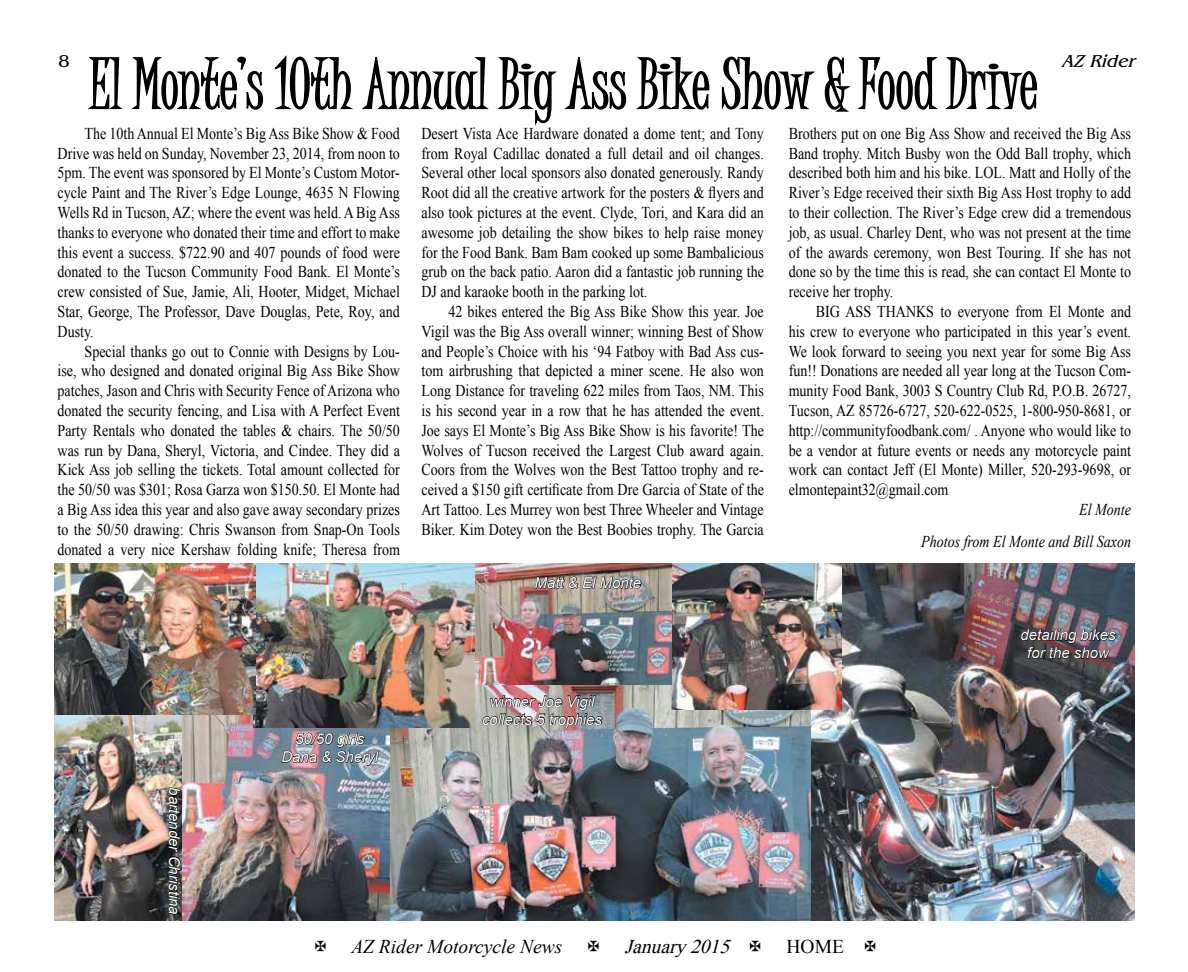
<style>
.page{position:relative;width:1188px;height:972px;background:#fff}
.page>*{position:absolute;margin:0;border:0;box-sizing:border-box;transform-origin:0 0}
.t1{font:67.8px "Juice ITC";color:#000;scale:.92 1}
.t2{font:italic 19.5px "Times New Roman";color:#000}
.t3{font:italic 19.5px "Times New Roman";color:#000}
.t4{font:19.5px "Times New Roman";color:#000}
.t5{font:italic 18px "Benguiat";color:#000}
.t6{font:18px "Benguiat";color:#000}
.t7{font:16.5px/19.8px "Times New Roman";color:#000;text-align:justify;scale:.85 1}
.t8{font:italic 16.5px/32.4px "Times New Roman";color:#000;text-align:right;scale:.85 1}
.t9{font:italic 15px/18px "Arial";color:#fff;text-align:center}
</style>
<div class="page">
<svg style="left:88px;top:57px;width:35px;height:53px"></svg>
<svg style="left:131px;top:55px;width:357px;height:55px"></svg>
<svg style="left:497px;top:57px;width:130px;height:69px"></svg>
<svg style="left:636px;top:57px;width:74px;height:53px"></svg>
<svg style="left:721px;top:56px;width:95px;height:54px"></svg>
<svg style="left:824px;top:56px;width:214px;height:56px"></svg>
<img style="left:810px;top:564px;width:324px;height:356px">
<img style="left:1021px;top:628px;width:95px;height:50px">
<img style="left:182px;top:714px;width:208px;height:206px">
<img style="left:390px;top:684px;width:420px;height:236px">
<img style="left:482px;top:684px;width:121px;height:44px">
<img style="left:671px;top:564px;width:171px;height:145px">
<img style="left:281px;top:732px;width:99px;height:34px">
<img style="left:54px;top:714px;width:128px;height:206px">
<svg style="left:168px;top:787px;width:13px;height:131px;background:#282b2c"></svg>
<img style="left:474px;top:564px;width:197px;height:120px">
<img style="left:534px;top:565px;width:108px;height:26px">
<img style="left:254px;top:564px;width:220px;height:164px">
<img style="left:54px;top:564px;width:201px;height:150px">
<p class="t6" style="left:58px;top:51px;width:13px">8</p>
<p class="t5" style="left:1061px;top:51px;width:80px">AZ Rider</p>
<h1 class="t1" style="left:90px;top:45px;width:1031px">El Monte’s 10th Annual Big Ass Bike Show &amp; Food Drive</h1>
<p class="t7" style="left:58px;top:123px;width:404px;text-indent:27px">The 10th Annual El Monte’s Big Ass Bike Show &amp; Food Drive was held on Sunday, November 23, 2014, from noon to 5pm. The event was sponsored by El Monte’s Custom Motor&shy;cycle Paint and The River’s Edge Lounge, 4635 N Flowing Wells Rd in Tucson, AZ; where the event was held. A Big Ass thanks to everyone who donated their time and effort to make this event a success. $722.90 and 407 pounds of food were donated to the Tucson Community Food Bank. El Monte’s crew consisted of Sue, Jamie, Ali, Hooter, Midget, Michael Star, George, The Professor, Dave Douglas, Pete, Roy, and Dusty.</p>
<p class="t7" style="left:58px;top:341px;width:404px;text-indent:27px">Special thanks go out to Connie with Designs by Lou&shy;ise, who designed and donated original Big Ass Bike Show patches, Jason and Chris with Security Fence of Arizona who donated the security fencing, and Lisa with A Perfect Event Party Rentals who donated the tables &amp; chairs. The 50/50 was run by Dana, Sheryl, Victoria, and Cindee. They did a Kick Ass job selling the tickets. Total amount collected for the 50/50 was $301; Rosa Garza won $150.50. El Monte had a Big Ass idea this year and also gave away secondary prizes to the 50/50 drawing: Chris Swanson from Snap-On Tools donated a very nice Kershaw folding knife; Theresa from</p>
<p class="t7" style="left:422px;top:123px;width:404px">Desert Vista Ace Hardware donated a dome tent; and Tony from Royal Cadillac donated a full detail and oil changes.<br>Several other local sponsors also donated generously. Randy Root did all the creative artwork for the posters &amp; flyers and also took pictures at the event. Clyde, Tori, and Kara did an awesome job detailing the show bikes to help raise money for the Food Bank. Bam Bam cooked up some Bambalicious grub on the back patio. Aaron did a fantastic job running the DJ and karaoke booth in the parking lot.</p>
<p class="t7" style="left:422px;top:301px;width:404px;text-indent:27px">42 bikes entered the Big Ass Bike Show this year. Joe Vigil was the Big Ass overall winner; winning Best of Show and People’s Choice with his ‘94 Fatboy with Bad Ass cus&shy;tom airbrushing that depicted a miner scene. He also won Long Distance for traveling 622 miles from Taos, NM. This is his second year in a row that he has attended the event.<br>Joe says El Monte’s Big Ass Bike Show is his favorite! The Wolves of Tucson received the Largest Club award again.<br>Coors from the Wolves won the Best Tattoo trophy and re&shy;ceived a $150 gift certificate from Dre Garcia of State of the Art Tattoo. Les Murrey won best Three Wheeler and Vintage Biker. Kim Dotey won the Best Boobies trophy. The Garcia</p>
<p class="t9" style="left:535px;top:574px;width:108px">Matt &amp; El Monte</p>
<p class="t9" style="left:183px;top:787px;width:129px;rotate:90deg">bartender Christina</p>
<p class="t9" style="left:281px;top:730px;width:98px">50/50 girls<br>Dana &amp; Sheryl</p>
<p class="t9" style="left:482px;top:693px;width:122px">winner Joe Vigil collects 5 trophies</p>
<p class="t7" style="left:789px;top:123px;width:404px">Brothers put on one Big Ass Show and received the Big Ass Band trophy. Mitch Busby won the Odd Ball trophy, which described both him and his bike. LOL. Matt and Holly of the River’s Edge received their sixth Big Ass Host trophy to add to their collection. The River’s Edge crew did a tremendous job, as usual. Charley Dent, who was not present at the time of the awards ceremony, won Best Touring. If she has not done so by the time this is read, she can contact El Monte to receive her trophy.</p>
<p class="t7" style="left:789px;top:301px;width:404px;text-indent:27px">BIG ASS THANKS to everyone from El Monte and his crew to everyone who participated in this year’s event.<br>We look forward to seeing you next year for some Big Ass fun!! Donations are needed all year long at the Tucson Com&shy;munity Food Bank, 3003 S Country Club Rd, P.O.B. 26727, Tucson, AZ 85726-6727, 520-622-0525, 1-800-950-8681, or http://communityfoodbank.com/ . Anyone who would like to be a vendor at future events or needs any motorcycle paint work can contact Jeff (El Monte) Miller, 520-293-9698, or elmontepaint32@gmail.com</p>
<p class="t8" style="left:921px;top:493px;width:248px">El Monte<br>Photos from El Monte and Bill Saxon</p>
<p class="t9" style="left:1021px;top:626px;width:97px">detailing bikes for the show</p>
<p class="t2" style="left:351px;top:933px;width:213px">AZ Rider Motorcycle News</p>
<p class="t3" style="left:625px;top:933px;width:113px">January2015</p>
<p class="t4" style="left:787px;top:933px;width:59px">HOME</p>
</div>
